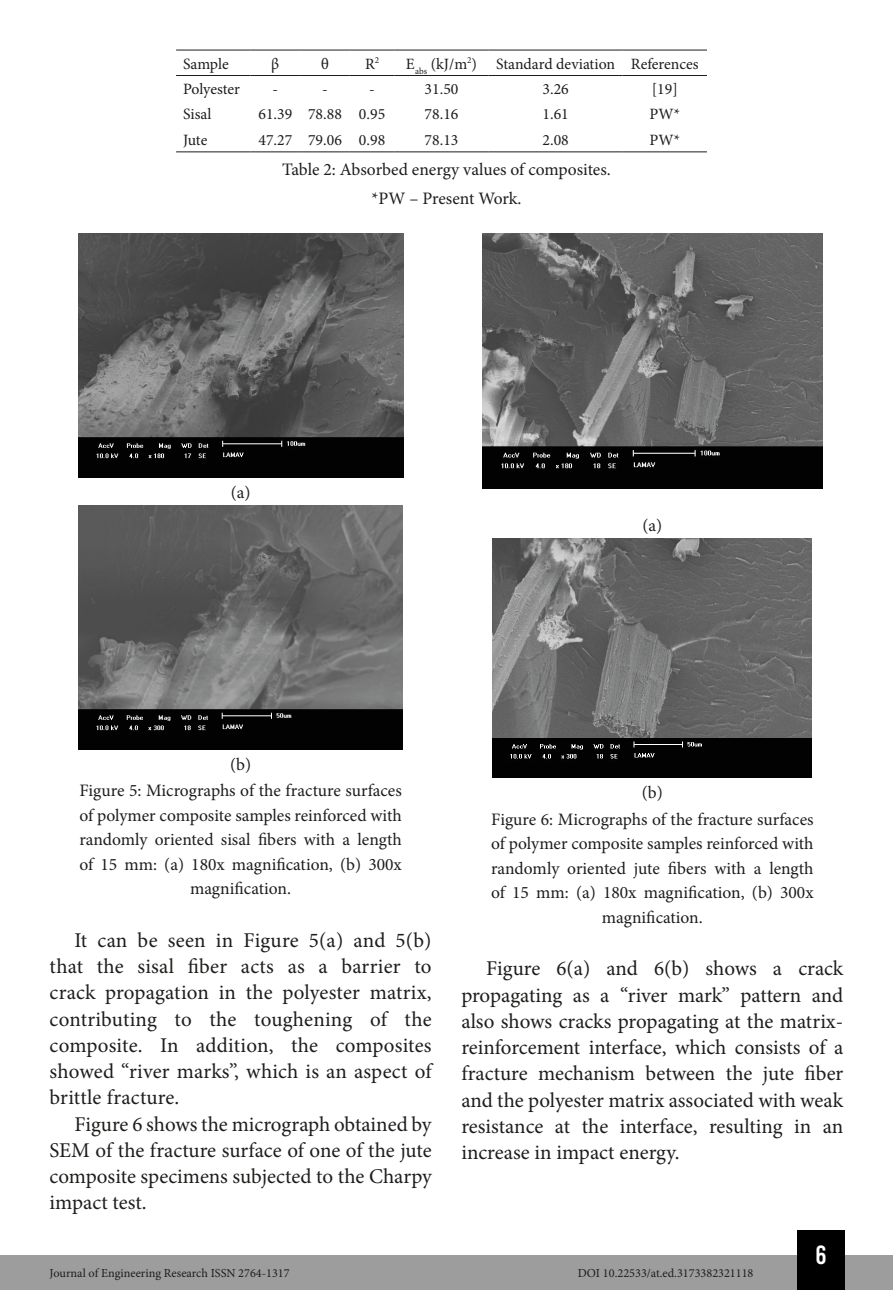
<style>
.page{position:relative;width:893px;height:1290px;background:#fff}
.page>*{position:absolute;margin:0;border:0;box-sizing:border-box;transform-origin:0 0}
.t1{font:26.25px "Bebas Kai";color:#fff}
.t2{font:21px/26.2px "Minion Pro";color:#1d1d1b;text-align:justify}
.t3{font:17.5px/24.5px "Minion Pro";color:#1d1d1b;text-align:center}
.t4{font:15.75px "Minion Pro";color:#1d1d1b}
.t5{font:12.25px "Minion Pro";color:#1d1d1b}
</style>
<div class="page">
<div style="left:0;top:1255px;width:893px;height:35px;background:#9d9d9d"></div>
<div style="left:797px;top:1230px;width:48px;height:60px;background:#000"></div>
<hr style="left:176px;top:50px;width:75px;height:1px;background:#1d1d1b">
<hr style="left:251px;top:50px;width:49px;height:1px;background:#1d1d1b">
<hr style="left:300px;top:50px;width:50px;height:1px;background:#1d1d1b">
<hr style="left:350px;top:50px;width:44px;height:1px;background:#1d1d1b">
<hr style="left:394px;top:50px;width:95px;height:1px;background:#1d1d1b">
<hr style="left:489px;top:50px;width:134px;height:1px;background:#1d1d1b">
<hr style="left:623px;top:50px;width:84px;height:1px;background:#1d1d1b">
<hr style="left:176px;top:75px;width:75px;height:1px;background:#1d1d1b">
<hr style="left:251px;top:75px;width:49px;height:1px;background:#1d1d1b">
<hr style="left:300px;top:75px;width:50px;height:1px;background:#1d1d1b">
<hr style="left:350px;top:75px;width:44px;height:1px;background:#1d1d1b">
<hr style="left:394px;top:75px;width:95px;height:1px;background:#1d1d1b">
<hr style="left:489px;top:75px;width:134px;height:1px;background:#1d1d1b">
<hr style="left:623px;top:75px;width:84px;height:1px;background:#1d1d1b">
<hr style="left:176px;top:151px;width:75px;height:1px;background:#1d1d1b">
<hr style="left:251px;top:151px;width:49px;height:1px;background:#1d1d1b">
<hr style="left:300px;top:151px;width:50px;height:1px;background:#1d1d1b">
<hr style="left:350px;top:151px;width:44px;height:1px;background:#1d1d1b">
<hr style="left:394px;top:151px;width:95px;height:1px;background:#1d1d1b">
<hr style="left:489px;top:151px;width:134px;height:1px;background:#1d1d1b">
<hr style="left:623px;top:151px;width:84px;height:1px;background:#1d1d1b">
<img style="left:78px;top:233px;width:325px;height:244px">
<img style="left:78px;top:506px;width:325px;height:243px">
<img style="left:482px;top:233px;width:341px;height:256px">
<img style="left:493px;top:538px;width:319px;height:240px">
<p class="t4" style="left:183px;top:53px;width:47px">Sample</p>
<p class="t4" style="left:271px;top:53px;width:10px">β</p>
<p class="t4" style="left:321px;top:53px;width:9px">θ</p>
<p class="t4" style="left:365px;top:53px;width:16px">R<sup>2</sup></p>
<p class="t4" style="left:406px;top:53px;width:294px">E<sub>abs</sub> (kJ/m<sup>2</sup>) Standard deviation References</p>
<p class="t4" style="left:183px;top:78px;width:58px">Polyester</p>
<p class="t4" style="left:273px;top:78px;width:7px">-</p>
<p class="t4" style="left:322px;top:78px;width:7px">-</p>
<p class="t4" style="left:369px;top:78px;width:7px">-</p>
<p class="t4" style="left:425px;top:78px;width:35px">31.50</p>
<p class="t4" style="left:542px;top:78px;width:28px">3.26</p>
<p class="t4" style="left:652px;top:78px;width:27px">[19]</p>
<p class="t4" style="left:183px;top:104px;width:30px">Sisal</p>
<p class="t4" style="left:258px;top:104px;width:128px">61.39 78.88 0.95</p>
<p class="t4" style="left:425px;top:104px;width:35px">78.16</p>
<p class="t4" style="left:542px;top:104px;width:28px">1.61</p>
<p class="t4" style="left:649px;top:104px;width:32px">PW*</p>
<p class="t4" style="left:183px;top:129px;width:26px">Jute</p>
<p class="t4" style="left:258px;top:129px;width:128px">47.27 79.06 0.98</p>
<p class="t4" style="left:425px;top:129px;width:35px">78.13</p>
<p class="t4" style="left:542px;top:129px;width:28px">2.08</p>
<p class="t4" style="left:649px;top:129px;width:32px">PW*</p>
<p class="t3" style="left:282px;top:155px;width:330px;line-height:29.4px">Table 2: Absorbed energy values of composites. *PW – Present Work.</p>
<p class="t3" style="left:231px;top:480px;width:21px">(a)</p>
<p class="t3" style="left:642px;top:513px;width:21px">(a)</p>
<p class="t3" style="left:79px;top:751px;width:324px;line-height:26.4px">(b)<br>Figure 5: Micrographs of the fracture surfaces</p>
<p class="t3" style="left:79px;top:803px;width:324px">of polymer composite samples reinforced with randomly oriented sisal fibers with a length of 15 mm: (a) 180x magnification, (b) 300x magnification.</p>
<p class="t2" style="left:50px;top:927px;width:384px;text-indent:25px">It can be seen in Figure 5(a) and 5(b) that the sisal fiber acts as a barrier to crack propagation in the polyester matrix, contributing to the toughening of the composite. In addition, the composites showed “river marks”, which is an aspect of brittle fracture.</p>
<p class="t2" style="left:50px;top:1111px;width:384px;text-indent:25px">Figure 6 shows the micrograph obtained by SEM of the fracture surface of one of the jute composite specimens subjected to the Charpy impact test.</p>
<p class="t3" style="left:491px;top:779px;width:324px;line-height:26.4px">(b)<br>Figure 6: Micrographs of the fracture surfaces</p>
<p class="t3" style="left:491px;top:831px;width:324px">of polymer composite samples reinforced with randomly oriented jute fibers with a length of 15 mm: (a) 180x magnification, (b) 300x magnification.</p>
<p class="t2" style="left:461px;top:955px;width:383px;text-indent:25px">Figure 6(a) and 6(b) shows a crack propagating as a “river mark” pattern and also shows cracks propagating at the matrix&shy;reinforcement interface, which consists of a fracture mechanism between the jute fiber and the polyester matrix associated with weak resistance at the interface, resulting in an increase in impact energy.</p>
<p class="t1" style="left:815px;top:1241px;width:13px">6</p>
<p class="t5" style="left:50px;top:1265px;width:242px">Journal of Engineering Research ISSN 2764-1317</p>
<p class="t5" style="left:578px;top:1265px;width:177px">DOI 10.22533/at.ed.3173382321118</p>
</div>
